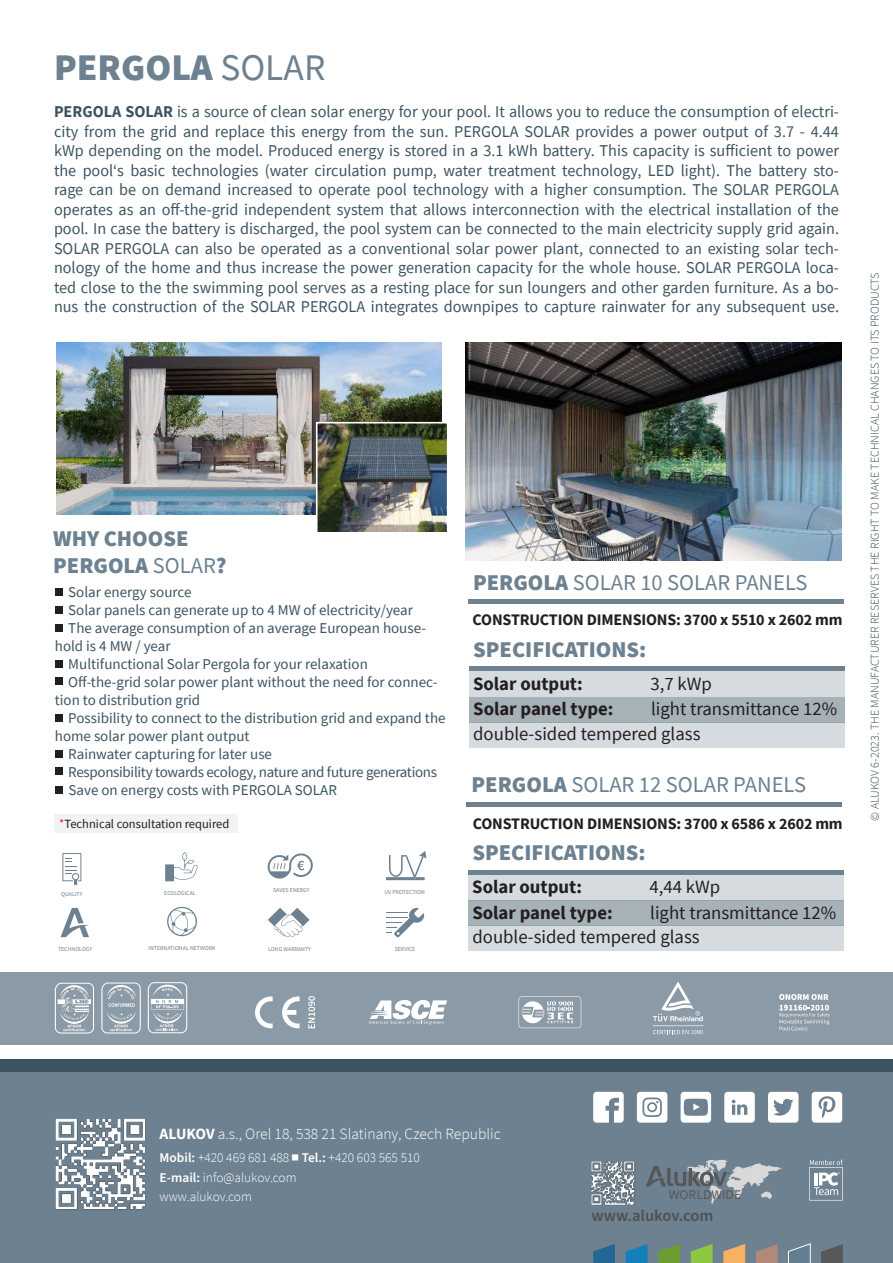
<style>
.page{position:relative;width:893px;height:1263px;background:#fff}
.page>*{position:absolute;margin:0;border:0;box-sizing:border-box;transform-origin:0 0}
.t1{font:900 37.5px "Source Sans Pro";color:#6d8190}
.t2{font:900 22.5px/27px "Source Sans Pro";color:#6d8190}
.t3{font:22.5px "Source Sans Pro";color:#6d8190}
.t4{font:18.75px/24.8px "Source Sans Pro";color:#231f20}
.t5{font:700 18.75px "Source Sans Pro";color:#231f20}
.t6{font:16.5px/19.5px "Source Sans Pro";color:#3c5461;text-align:justify}
.t7{font:600 16.5px "Source Sans Pro";color:#4f5153}
.t8{font:700 16.05px "Source Sans Pro";letter-spacing:-.01em;color:#231f20}
.t9{font:300 15.6px "Source Sans Pro";color:#fff}
.t10{font:15px/18px "Source Sans Pro";color:#3c5461}
.t11{font:300 13.35px/19.8px "Source Sans Pro";color:#fff}
.t12{font:13.2px "Source Sans Pro";color:#575757}
.t13{font:12.6px "Source Sans Pro";color:#231f20}
.t14{font:300 12px "Source Sans Pro";color:#3d5361}
.t15{font:5.85px "Source Sans Pro";color:#6d8190}
.s1{font-weight:400}
.s2{font-weight:700}
.s3{color:#ee2d2d}
.s4{font-weight:900}
.s5{font-weight:600}
.s6{font-size:7.5px}
</style>
<div class="page">
<img style="left:57px;top:342px;width:385px;height:172px">
<img style="left:465px;top:342px;width:377px;height:218px">
<div style="left:54px;top:814px;width:184px;height:19px;background:#f0f2f4"></div>
<div style="left:0;top:1071px;width:893px;height:192px;background:#6d8190"></div>
<div style="left:0;top:1059px;width:893px;height:12px;background:#3c5461"></div>
<img style="left:319px;top:425px;width:126px;height:107px">
<div style="left:316px;top:422px;width:132px;height:124px;border:2px solid #fff"></div>
<svg style="left:809px;top:1159px;width:34px;height:41px"></svg>
<svg style="left:681px;top:1092px;width:30px;height:31px"></svg>
<svg style="left:724px;top:1092px;width:31px;height:31px"></svg>
<svg style="left:637px;top:1092px;width:30px;height:31px"></svg>
<svg style="left:593px;top:1092px;width:31px;height:31px"></svg>
<svg style="left:812px;top:1092px;width:30px;height:31px"></svg>
<svg style="left:768px;top:1092px;width:30px;height:31px"></svg>
<svg style="left:646px;top:1159px;width:136px;height:45px"></svg>
<img style="left:591px;top:1161px;width:44px;height:44px">
<div style="left:0;top:973px;width:893px;height:72px;background:#8a9aa6"></div>
<svg style="left:282px;top:996px;width:18px;height:32px"></svg>
<svg style="left:255px;top:996px;width:18px;height:32px"></svg>
<svg style="left:308px;top:996px;width:7px;height:32px"></svg>
<svg style="left:369px;top:1000px;width:78px;height:25px"></svg>
<svg style="left:653px;top:981px;width:50px;height:53px"></svg>
<svg style="left:519px;top:996px;width:62px;height:32px"></svg>
<svg style="left:55px;top:983px;width:39px;height:50px"></svg>
<svg style="left:101px;top:982px;width:40px;height:51px"></svg>
<svg style="left:148px;top:982px;width:39px;height:51px"></svg>
<svg style="left:779px;top:994px;width:51px;height:36px"></svg>
<svg style="left:267px;top:853px;width:46px;height:25px"></svg>
<svg style="left:386px;top:908px;width:39px;height:29px"></svg>
<svg style="left:61px;top:908px;width:29px;height:29px"></svg>
<svg style="left:165px;top:852px;width:33px;height:29px"></svg>
<svg style="left:62px;top:853px;width:19px;height:32px"></svg>
<svg style="left:386px;top:851px;width:40px;height:29px"></svg>
<svg style="left:167px;top:906px;width:30px;height:30px"></svg>
<svg style="left:268px;top:908px;width:41px;height:29px"></svg>
<div style="left:469px;top:697px;width:375px;height:25px;background:#a7b2b8"></div>
<div style="left:469px;top:671px;width:375px;height:26px;background:#d6dbe0"></div>
<div style="left:469px;top:722px;width:375px;height:26px;background:#d6dbe0"></div>
<div style="left:469px;top:666px;width:375px;height:5px;background:#6d8190"></div>
<div style="left:468px;top:599px;width:375px;height:5px;background:#6d8190"></div>
<hr style="left:467px;top:802px;width:375px;height:4px;background:#6d8190">
<div style="left:468px;top:900px;width:375px;height:26px;background:#a7b2b8"></div>
<div style="left:468px;top:875px;width:375px;height:25px;background:#d6dbe0"></div>
<div style="left:468px;top:926px;width:375px;height:25px;background:#d6dbe0"></div>
<hr style="left:468px;top:870px;width:375px;height:4px;background:#6d8190">
<div style="left:55px;top:588px;width:8px;height:7px;background:#231f20"></div>
<div style="left:55px;top:606px;width:8px;height:7px;background:#231f20"></div>
<div style="left:55px;top:624px;width:8px;height:7px;background:#231f20"></div>
<div style="left:55px;top:660px;width:8px;height:7px;background:#231f20"></div>
<div style="left:55px;top:678px;width:8px;height:7px;background:#231f20"></div>
<div style="left:55px;top:750px;width:8px;height:7px;background:#231f20"></div>
<div style="left:55px;top:714px;width:8px;height:7px;background:#231f20"></div>
<div style="left:55px;top:768px;width:8px;height:7px;background:#231f20"></div>
<div style="left:55px;top:787px;width:8px;height:7px;background:#231f20"></div>
<svg style="left:821px;top:1244px;width:22px;height:19px"></svg>
<svg style="left:788px;top:1243px;width:23px;height:20px"></svg>
<svg style="left:756px;top:1244px;width:22px;height:19px"></svg>
<svg style="left:723px;top:1244px;width:22px;height:19px"></svg>
<svg style="left:691px;top:1244px;width:22px;height:19px"></svg>
<svg style="left:658px;top:1244px;width:22px;height:19px"></svg>
<svg style="left:626px;top:1244px;width:21px;height:19px"></svg>
<svg style="left:593px;top:1244px;width:22px;height:19px"></svg>
<img style="left:55px;top:1118px;width:91px;height:92px">
<h1 class="t1" style="left:54px;top:42px;width:273px">PERGOLA <span class="s1">SOLAR</span></h1>
<p class="t6" style="left:54px;top:102px;width:787px"><span class="s2">PERGOLA SOLAR</span> is a source of clean solar energy for your pool. It allows you to reduce the consumption of electri&shy;city from the grid and replace this energy from the sun. PERGOLA SOLAR provides a power output of 3.7 - 4.44 kWp depending on the model. Produced energy is stored in a 3.1 kWh battery. This capacity is sufficient to power the pool‘s basic technologies (water circulation pump, water treatment technology, LED light). The battery sto&shy;rage can be on demand increased to operate pool technology with a higher consumption. The SOLAR PERGOLA operates as an off-the-grid independent system that allows interconnection with the electrical installation of the pool. In case the battery is discharged, the pool system can be connected to the main electricity supply grid again.<br>SOLAR PERGOLA can also be operated as a conventional solar power plant, connected to an existing solar tech&shy;nology of the home and thus increase the power generation capacity for the whole house. SOLAR PERGOLA loca&shy;ted close to the the swimming pool serves as a resting place for sun loungers and other garden furniture. As a bo&shy;nus the construction of the SOLAR PERGOLA integrates downpipes to capture rainwater for any subsequent use.</p>
<h2 class="t2" style="left:53px;top:524px;width:175px">WHY CHOOSE<br>PERGOLA <span class="s1">SOLAR</span>?</h2>
<p class="t10" style="left:55px;top:582px;width:392px">&gt; Solar energy source<br>&gt; Solar panels can generate up to 4 MW of electricity/year<br>&gt; The average consumption of an average European house&shy;hold is 4 MW / year<br>&gt; Multifunctional Solar Pergola for your relaxation<br>&gt; Off-the-grid solar power plant without the need for connec&shy;tion to distribution grid<br>&gt; Possibility to connect to the distribution grid and expand the home solar power plant output<br>&gt; Rainwater capturing for later use<br>&gt; Responsibility towards ecology, nature and future generations</p>
<p class="t10" style="left:55px;top:780px;width:284px">- Save on energy costs with PERGOLA SOLAR</p>
<p class="t13" style="left:59px;top:816px;width:172px"><span class="s3">*</span>Technical consultation required</p>
<p class="t15" style="left:61px;top:891px;width:23px">QUALITY</p>
<p class="t15" style="left:164px;top:889px;width:33px">ECOLOGICAL</p>
<p class="t15" style="left:273px;top:887px;width:38px">SAVES ENERGY</p>
<p class="t15" style="left:384px;top:888px;width:42px">UV PROTECTION</p>
<p class="t15" style="left:58px;top:945px;width:36px">TECHNOLOGY</p>
<p class="t15" style="left:149px;top:944px;width:68px">INTERNATIONAL NETWORK</p>
<p class="t15" style="left:268px;top:945px;width:44px">LONG WARRANTY</p>
<p class="t15" style="left:395px;top:945px;width:22px">SERVICE</p>
<h2 class="t3" style="left:473px;top:568px;width:336px"><span class="s4">PERGOLA</span> SOLAR 10 SOLAR PANELS</h2>
<p class="t8" style="left:473px;top:609px;width:371px">CONSTRUCTION DIMENSIONS: 3700 x 5510 x 2602 mm</p>
<h2 class="t2" style="left:473px;top:635px;width:175px">SPECIFICATIONS:</h2>
<p class="t5" style="left:473px;top:671px;width:111px">Solar output:</p>
<p class="t4" style="left:650px;top:671px;width:63px">3,7 kWp</p>
<p class="t5" style="left:473px;top:696px;width:142px">Solar panel type:</p>
<p class="t4" style="left:651px;top:696px;width:188px">light transmittance 12%</p>
<p class="t4" style="left:473px;top:721px;width:229px">double-sided tempered glass</p>
<h2 class="t3" style="left:472px;top:770px;width:336px"><span class="s4">PERGOLA</span> SOLAR 12 SOLAR PANELS</h2>
<p class="t8" style="left:473px;top:812px;width:371px">CONSTRUCTION DIMENSIONS: 3700 x 6586 x 2602 mm</p>
<h2 class="t2" style="left:472px;top:839px;width:175px">SPECIFICATIONS:</h2>
<p class="t5" style="left:472px;top:874px;width:111px">Solar output:</p>
<p class="t4" style="left:650px;top:875px;width:72px">4,44 kWp</p>
<p class="t4" style="left:472px;top:900px;width:365px;text-indent:178px">light transmittance 12% double-sided tempered glass</p>
<p class="t5" style="left:472px;top:900px;width:142px">Solar panel type:</p>
<p class="t14" style="left:868px;top:820px;width:549px;rotate:-90deg">© ALUKOV 6-2023. THE MANUFACTURER RESERVES THE RIGHT TO MAKE TECHNICAL CHANGES TO ITS PRODUCTS</p>
<p class="t9" style="left:160px;top:1125px;width:343px"><span class="s2">ALUKOV</span> a.s., Orel 18, 538 21 Slatinany, Czech Republic</p>
<p class="t11" style="left:160px;top:1147px;width:262px"><span class="s5">Mobil:</span> +420 469 681 488 <span class="s6">■</span> <span class="s5">Tel.:</span> +420 603 565 510<br><span class="s5">E-mail:</span> info@alukov.com<br>www.alukov.com</p>
<p class="t12" style="left:669px;top:1186px;width:74px">WORLDWIDE</p>
<p class="t7" style="left:591px;top:1205px;width:123px">www.alukov.com</p>
</div>
